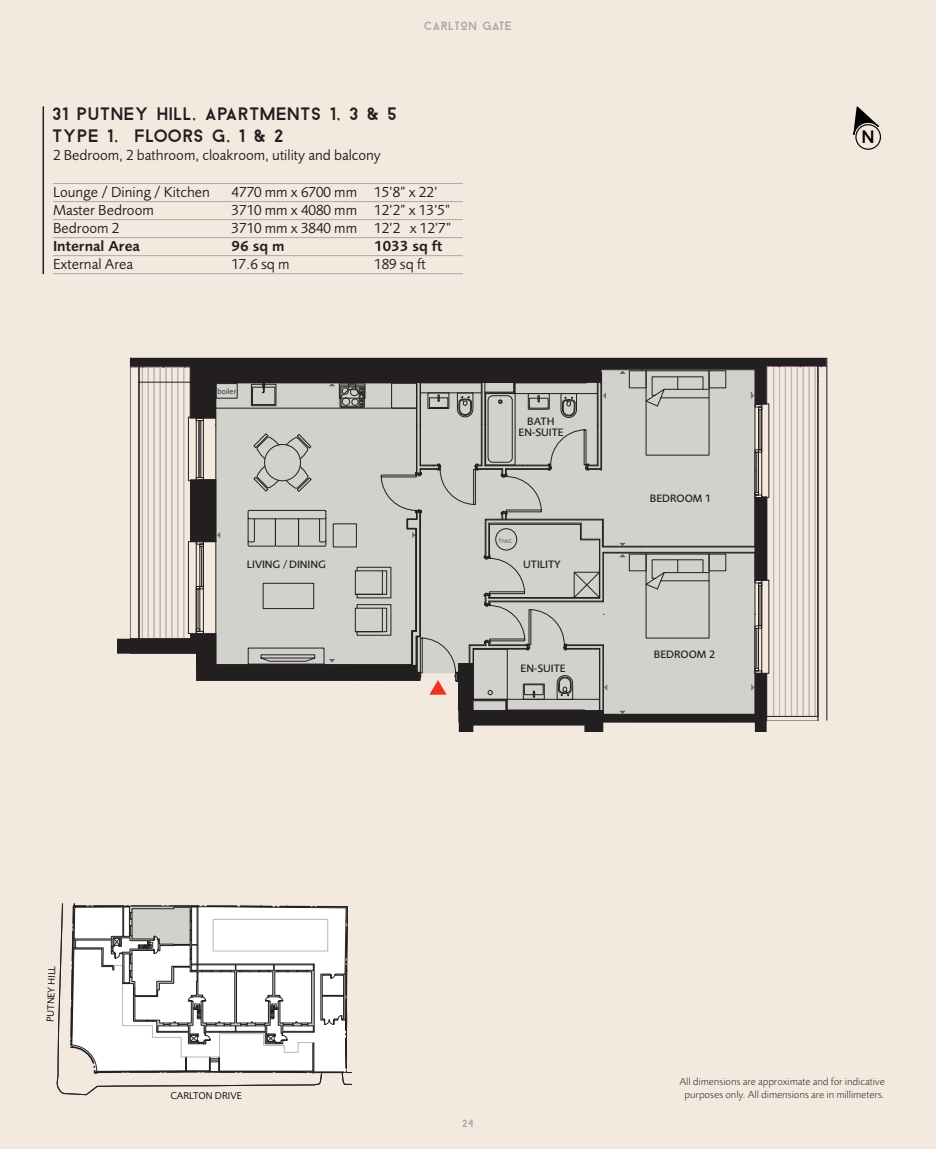
<style>
.page{position:relative;width:936px;height:1149px;background:#fff}
.page>*{position:absolute;margin:0;border:0;box-sizing:border-box;transform-origin:0 0}
.t1{font:18px/21.6px "Baron Neue";color:#231f20}
.t2{font:18px "Baron Neue";color:#020303}
.t3{font:15px "Foundry Sans";color:#231f20}
.t4{font:600 15px "Foundry Sans";color:#231f20}
.t5{font:12px "Baron Neue";color:#a7a9ac}
.t6{font:500 11.1px/10.6px "Foundry Sans";letter-spacing:-.005em;color:#231f20;text-align:center}
.t7{font:300 10.5px/12.6px "Foundry Sans";color:#231f20;text-align:center}
.t8{font:10.5px "Baron Neue";color:#a7a9ac}
.t9{font:10.2px "Foundry Sans";color:#010202}
.t10{font:8.1px "Foundry Sans";letter-spacing:.01em;color:#231f20}
.t11{font:8.1px "Foundry Sans";color:#5f6062}
</style>
<div class="page">
<div style="left:0;top:0;width:935px;height:1148px;background:#f4e9de"></div>
<div style="left:855px;top:124px;width:26px;height:26px;border:1px solid #020303;border-radius:50%"></div>
<svg style="left:853px;top:106px;width:26px;height:44px"></svg>
<hr style="left:43px;top:106px;width:1px;height:168px;background:#231f20">
<hr style="left:53px;top:183px;width:410px;height:1px;background:#a7a9ac">
<hr style="left:53px;top:201px;width:410px;height:1px;background:#a7a9ac">
<hr style="left:53px;top:219px;width:410px;height:1px;background:#a7a9ac">
<hr style="left:53px;top:237px;width:410px;height:1px;background:#a7a9ac">
<hr style="left:53px;top:255px;width:410px;height:1px;background:#a7a9ac">
<hr style="left:53px;top:273px;width:410px;height:1px;background:#a7a9ac">
<svg style="left:57px;top:903px;width:295px;height:193px"></svg>
<hr style="left:130px;top:357px;width:696px;height:1px;background:#231f20">
<svg style="left:118px;top:358px;width:709px;height:373px"></svg>
<p class="t5" style="left:424px;top:18px;width:90px">CARLTON GATE</p>
<p class="t1" style="left:53px;top:103px;width:347px">31 PUTNEY HILL, APARTMENTS 1, 3 &amp; 5<br>TYPE 1, FLOORS G, 1 &amp; 2</p>
<p class="t3" style="left:53px;top:149px;width:329px">2 Bedroom, 2 bathroom, cloakroom, utility and balcony</p>
<p class="t3" style="left:53px;top:186px;width:158px">Lounge / Dining / Kitchen</p>
<p class="t3" style="left:232px;top:186px;width:207px">4770 mm x 6700 mm 15’8” x 22’</p>
<p class="t3" style="left:53px;top:204px;width:102px">Master Bedroom</p>
<p class="t3" style="left:232px;top:204px;width:220px">3710 mm x 4080 mm 12’2” x 13’5”</p>
<p class="t3" style="left:53px;top:222px;width:68px">Bedroom 2</p>
<p class="t3" style="left:232px;top:222px;width:221px">3710 mm x 3840 mm 12’2 x 12’7”</p>
<p class="t4" style="left:53px;top:240px;width:88px">Internal Area</p>
<p class="t4" style="left:232px;top:240px;width:54px">96 sq m</p>
<p class="t4" style="left:374px;top:240px;width:70px">1033 sq ft</p>
<p class="t3" style="left:53px;top:258px;width:82px">External Area</p>
<p class="t3" style="left:232px;top:258px;width:59px">17.6 sq m</p>
<p class="t3" style="left:374px;top:258px;width:53px">189 sq ft</p>
<p class="t10" style="left:217px;top:388px;width:20px">boiler</p>
<p class="t6" style="left:247px;top:560px;width:80px">LIVING / DINING</p>
<p class="t6" style="left:518px;top:417px;width:47px">BATH<br>EN-SUITE</p>
<p class="t11" style="left:498px;top:537px;width:15px">hwc</p>
<p class="t6" style="left:523px;top:560px;width:39px">UTILITY</p>
<p class="t6" style="left:520px;top:664px;width:47px">EN-SUITE</p>
<p class="t6" style="left:650px;top:494px;width:63px">BEDROOM 1</p>
<p class="t6" style="left:654px;top:650px;width:63px">BEDROOM 2</p>
<p class="t2" style="left:862px;top:126px;width:15px">N</p>
<p class="t9" style="left:46px;top:1021px;width:58px;rotate:-88deg">PUTNEY HILL</p>
<p class="t9" style="left:170px;top:1091px;width:73px">CARLTON DRIVE</p>
<p class="t8" style="left:462px;top:1116px;width:13px">24</p>
<p class="t7" style="left:679px;top:1076px;width:207px">All dimensions are approximate and for indicative purposes only. All dimensions are in millimeters.</p>
</div>
